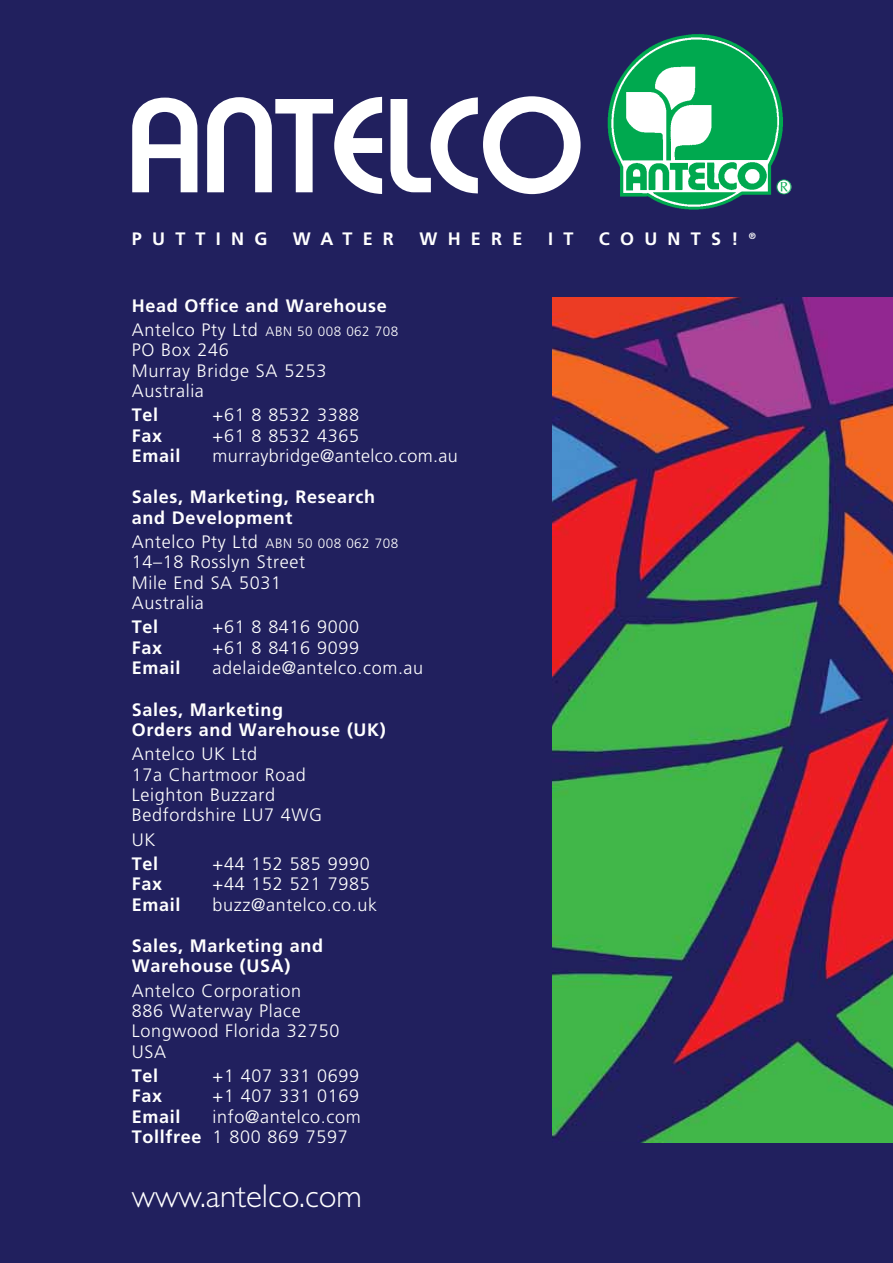
<style>
.page{position:relative;width:893px;height:1263px;background:#21205e}
.page>*{position:absolute;margin:0;border:0;box-sizing:border-box;transform-origin:0 0}
.t1{font:600 129.45px "Expressa";color:#fff}
.t2{font:300 33px "Gill Sans";color:#fff}
.t3{font:20.85px "Optima";color:#00a94f}
.t4{font:300 18px/20.2px "Frutiger";letter-spacing:.035em;color:#fff}
.t5{font:700 18px/20.2px "Frutiger";letter-spacing:.035em;color:#fff}
.t6{font:700 18px "Frutiger";letter-spacing:.57em;color:#fff}
.t7{font:300 13.5px "Frutiger";letter-spacing:.035em;color:#fff}
.s1{font-size:18px}
.s2{font-weight:700}
</style>
<div class="page">
<img style="left:607px;top:34px;width:182px;height:176px">
<div style="left:777px;top:180px;width:14px;height:14px;background:#fff;border-radius:50%"></div>
<img style="left:553px;top:298px;width:340px;height:845px">
<h1 class="t1" style="left:127px;top:97px;width:457px">ANTELCO</h1>
<p class="t6" style="left:132px;top:231px;width:137px">PUTTING</p>
<p class="t5" style="left:293px;top:230px;width:102px">WATER</p>
<p class="t5" style="left:419px;top:230px;width:105px">WHERE</p>
<p class="t5" style="left:548px;top:230px;width:27px">I T</p>
<p class="t5" style="left:599px;top:230px;width:158px">COUNTS! <sup>®</sup></p>
<p class="t5" style="left:132px;top:297px;width:257px">Head Office and Warehouse</p>
<p class="t7" style="left:132px;top:326px;width:268px"><span class="s1">Antelco Pty Ltd</span> ABN 50 008 062 708</p>
<p class="t4" style="left:132px;top:341px;width:196px">PO Box 246<br>Murray Bridge SA 5253<br>Australia</p>
<p class="t5" style="left:132px;top:406px;width:28px">Tel</p>
<p class="t4" style="left:213px;top:406px;width:148px">+61 8 8532 3388</p>
<p class="t5" style="left:132px;top:427px;width:32px">Fax</p>
<p class="t4" style="left:213px;top:427px;width:148px">+61 8 8532 4365</p>
<p class="t5" style="left:132px;top:447px;width:50px">Email</p>
<p class="t4" style="left:213px;top:447px;width:247px">murraybridge@antelco.com.au</p>
<p class="t5" style="left:132px;top:488px;width:245px">Sales, Marketing, Research and Development</p>
<p class="t7" style="left:132px;top:538px;width:268px"><span class="s1">Antelco Pty Ltd</span> ABN 50 008 062 708</p>
<p class="t4" style="left:132px;top:553px;width:175px">14–18 Rosslyn Street<br>Mile End SA 5031<br>Australia</p>
<p class="t5" style="left:132px;top:618px;width:28px">Tel</p>
<p class="t4" style="left:213px;top:618px;width:148px">+61 8 8416 9000</p>
<p class="t5" style="left:132px;top:639px;width:32px">Fax</p>
<p class="t4" style="left:213px;top:639px;width:148px">+61 8 8416 9099</p>
<p class="t5" style="left:132px;top:659px;width:50px">Email</p>
<p class="t4" style="left:213px;top:659px;width:212px">adelaide@antelco.com.au</p>
<p class="t5" style="left:132px;top:700px;width:256px">Sales, Marketing<br>Orders and Warehouse (UK)</p>
<p class="t4" style="left:132px;top:745px;width:192px">Antelco UK Ltd<br>17a Chartmoor Road<br>Leighton Buzzard<br>Bedfordshire LU7 4WG</p>
<p class="t4" style="left:132px;top:830px;width:25px">UK</p>
<p class="t5" style="left:132px;top:855px;width:28px">Tel</p>
<p class="t4" style="left:213px;top:855px;width:159px">+44 152 585 9990</p>
<p class="t5" style="left:132px;top:875px;width:32px">Fax</p>
<p class="t4" style="left:213px;top:875px;width:159px">+44 152 521 7985</p>
<p class="t5" style="left:132px;top:895px;width:50px">Email</p>
<p class="t4" style="left:213px;top:895px;width:166px">buzz@antelco.co.uk</p>
<p class="t5" style="left:132px;top:937px;width:193px">Sales, Marketing and<br>Warehouse (USA)</p>
<p class="t4" style="left:132px;top:982px;width:209px">Antelco Corporation<br>886 Waterway Place<br>Longwood Florida 32750<br>USA</p>
<p class="t5" style="left:132px;top:1067px;width:28px">Tel</p>
<p class="t4" style="left:213px;top:1067px;width:148px">+1 407 331 0699</p>
<p class="t5" style="left:132px;top:1087px;width:32px">Fax</p>
<p class="t4" style="left:213px;top:1087px;width:148px">+1 407 331 0169</p>
<p class="t5" style="left:132px;top:1107px;width:50px">Email</p>
<p class="t4" style="left:132px;top:1107px;width:230px;text-indent:81px">info@antelco.com<br><span class="s2">Tollfree</span> 1 800 869 7597</p>
<h2 class="t2" style="left:132px;top:1184px;width:232px">www.antelco.com</h2>
<p class="t3" style="left:776px;top:178px;width:17px">®</p>
</div>
